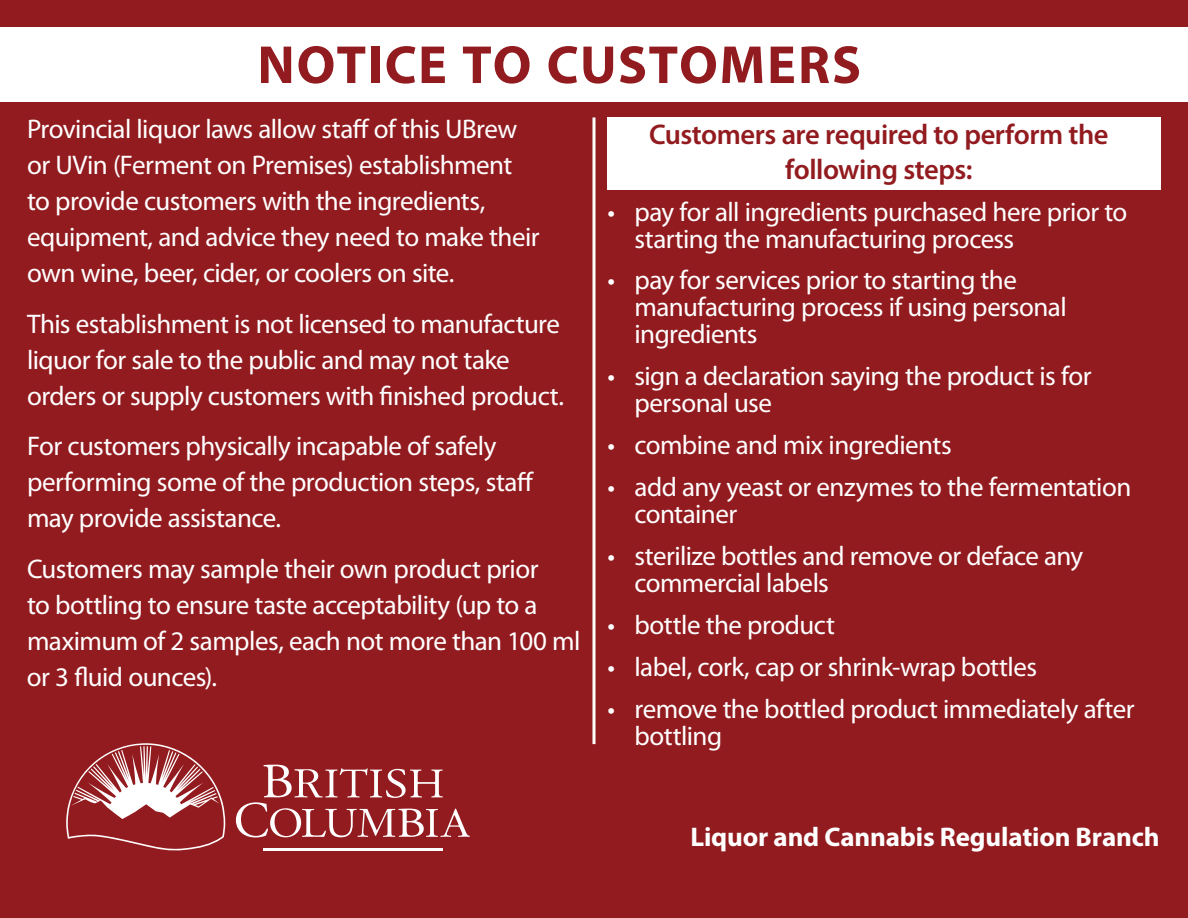
<style>
.page{position:relative;width:1188px;height:918px;background:#921b1f}
.page>*{position:absolute;margin:0;border:0;box-sizing:border-box;transform-origin:0 0}
.t1{font:700 54px "Myriad Pro";letter-spacing:.025em;color:#921b1f}
.t2{font:600 28.5px/34.2px "Myriad Pro";letter-spacing:-.015em;color:#921b1f;text-align:center}
.t3{font:27px/36px "Myriad Pro";letter-spacing:-.02em;color:#fff}
.t4{font:700 27px "Myriad Pro";letter-spacing:-.005em;color:#fff}
</style>
<div class="page">
<hr style="left:264px;top:849px;width:179px;height:2px;background:#fff">
<svg style="left:236px;top:765px;width:234px;height:72px"></svg>
<svg style="left:66px;top:743px;width:159px;height:108px"></svg>
<div style="left:608px;top:117px;width:553px;height:73px;background:#fff"></div>
<div style="left:0;top:27px;width:1188px;height:74px;background:#fff"></div>
<svg style="left:592px;top:117px;width:4px;height:627px;background:#e3c5c6"></svg>
<h1 class="t1" style="left:257px;top:30px;width:605px">NOTICE TO CUSTOMERS</h1>
<p class="t3" style="left:27px;top:110px;width:514px">Provincial liquor laws allow staff of this UBrew or UVin (Ferment on Premises) establishment to provide customers with the ingredients, equipment, and advice they need to make their own wine, beer, cider, or coolers on site.</p>
<p class="t3" style="left:27px;top:305px;width:538px">This establishment is not licensed to manufacture liquor for sale to the public and may not take orders or supply customers with finished product.</p>
<p class="t3" style="left:27px;top:428px;width:508px">For customers physically incapable of safely performing some of the production steps, staff may provide assistance.</p>
<p class="t3" style="left:27px;top:551px;width:555px">Customers may sample their own product prior<br>to bottling to ensure taste acceptability (up to a maximum of 2 samples, each not more than 100 ml or 3 fluid ounces).</p>
<p class="t2" style="left:649px;top:117px;width:461px">Customers are required to perform the following steps:</p>
<p class="t3" style="left:634px;top:198px;width:494px;line-height:27px;text-indent:-27px">• pay for all ingredients purchased here prior to starting the manufacturing process</p>
<p class="t3" style="left:634px;top:266px;width:434px;line-height:27px;text-indent:-27px">• pay for services prior to starting the manufacturing process if using personal ingredients</p>
<p class="t3" style="left:634px;top:362px;width:459px;line-height:27px;text-indent:-27px">• sign a declaration saying the product is for personal use</p>
<p class="t3" style="left:607px;top:427px;width:346px">• combine and mix ingredients</p>
<p class="t3" style="left:634px;top:473px;width:498px;line-height:27px;text-indent:-27px">• add any yeast or enzymes to the fermentation container</p>
<p class="t3" style="left:634px;top:542px;width:450px;line-height:27px;text-indent:-27px">• sterilize bottles and remove or deface any commercial labels</p>
<p class="t3" style="left:608px;top:606px;width:229px">• bottle the product</p>
<p class="t3" style="left:608px;top:648px;width:431px">• label, cork, cap or shrink-wrap bottles</p>
<p class="t3" style="left:635px;top:695px;width:502px;line-height:27px;text-indent:-27px">• remove the bottled product immediately after bottling</p>
<p class="t4" style="left:690px;top:819px;width:471px">Liquor and Cannabis Regulation Branch</p>
</div>
